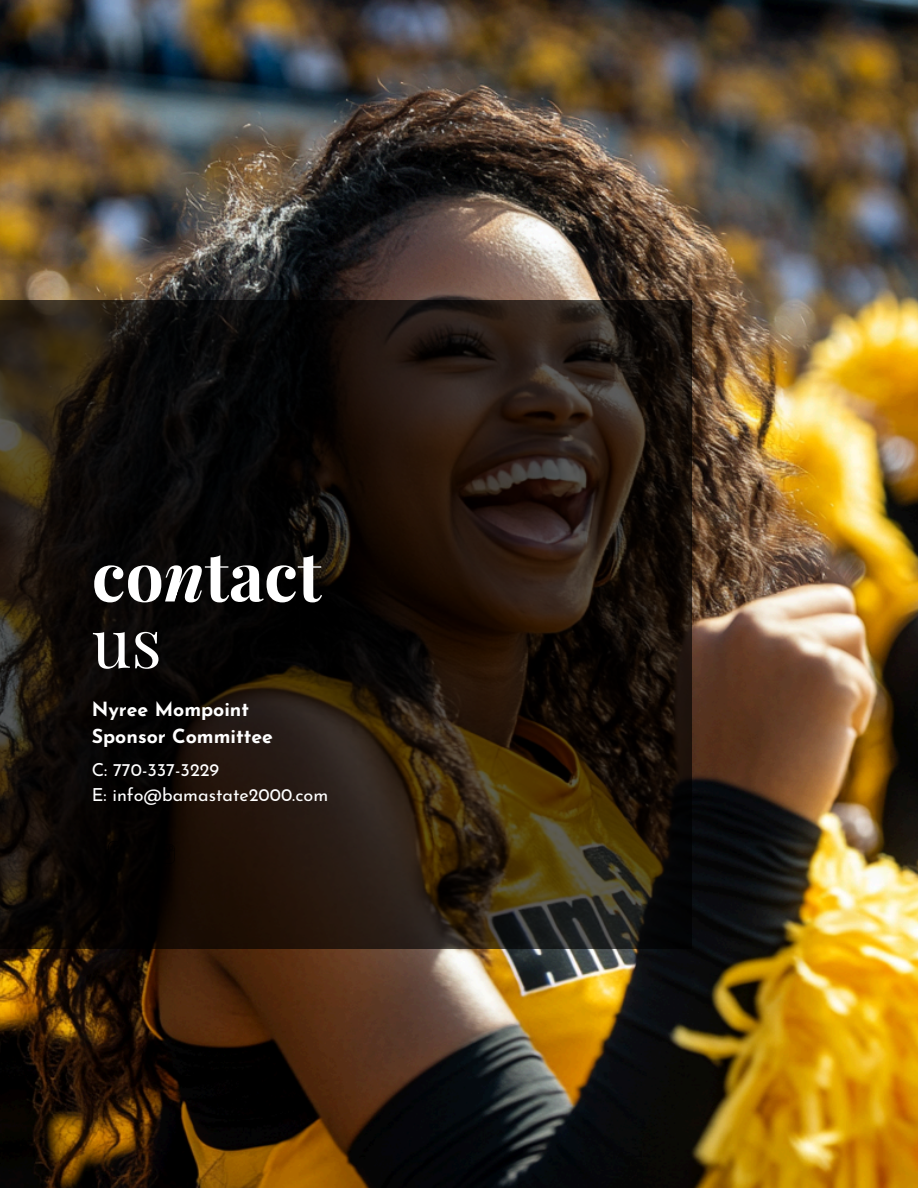
<style>
.page{position:relative;width:918px;height:1188px;background:#fff}
.page>*{position:absolute;margin:0;border:0;box-sizing:border-box;transform-origin:0 0}
.t1{font:700 67.95px/66.3px "Playfair Display";color:#fff}
.t2{font:700 19.5px/27px "Josefin Sans";color:#fff}
.t3{font:18px "Josefin Sans";color:#fff}
.s1{font-style:italic}
.s2{font-weight:400}
</style>
<div class="page">
<img style="left:0;top:0;width:918px;height:1188px">
<svg style="left:0;top:300px;width:691px;height:649px;background:#1c140c"></svg>
<svg style="left:106px;top:841px;width:12px;height:26px"></svg>
<svg style="left:155px;top:845px;width:20px;height:19px"></svg>
<p class="t1" style="left:92px;top:540px;width:231px">co<span class="s1">n</span>tact <span class="s2">us</span></p>
<p class="t2" style="left:92px;top:697px;width:183px">Nyree Mompoint<br>Sponsor Committee</p>
<h1 class="t3" style="left:92px;top:763px;width:129px">C: 770-337-3229</h1>
<h2 class="t3" style="left:92px;top:787px;width:238px">E: info@bamastate2000.com</h2>
</div>
